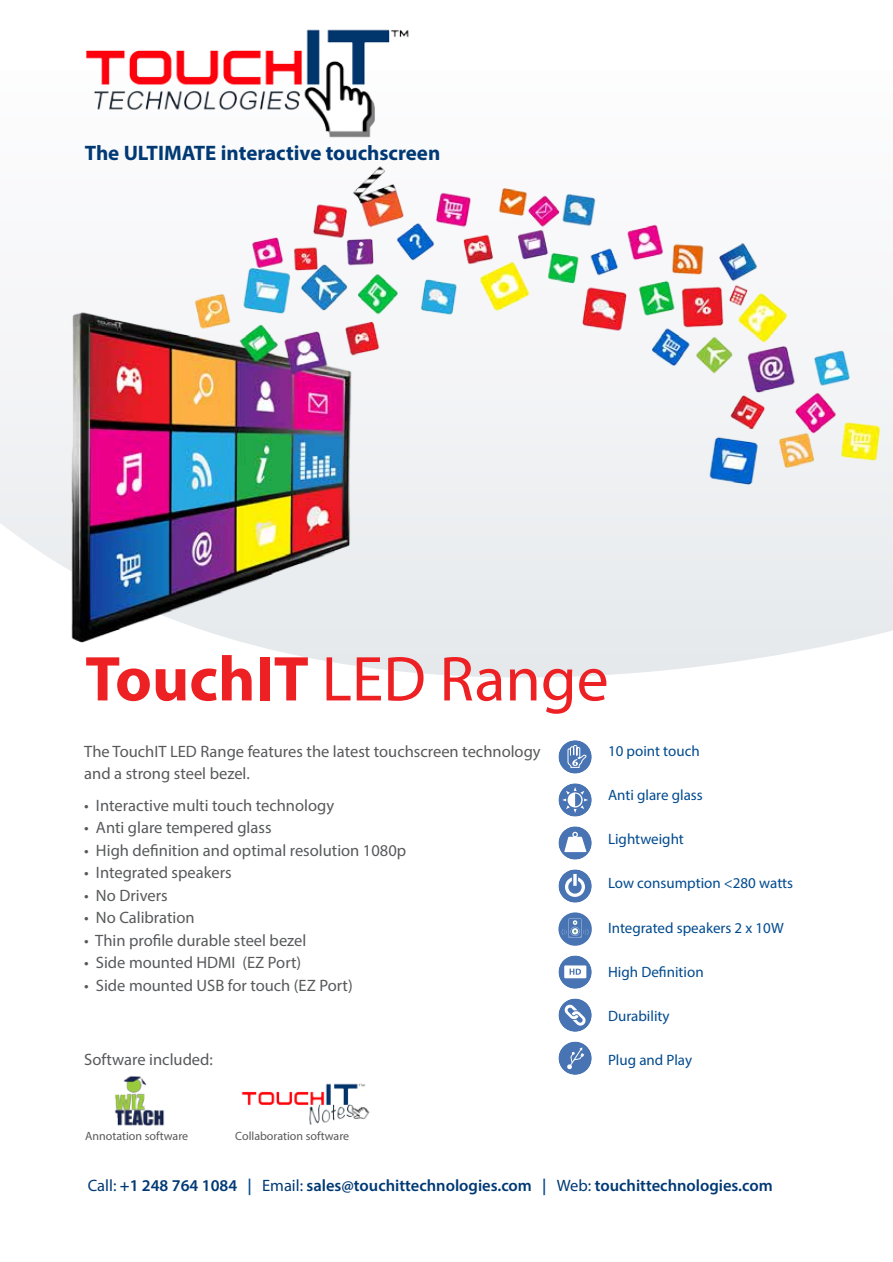
<style>
.page{position:relative;width:893px;height:1262px;background:#fff}
.page>*{position:absolute;margin:0;border:0;box-sizing:border-box;transform-origin:0 0}
.t1{font:63.9px "Myriad Pro";color:#ed2124}
.t2{font:700 21px "Myriad Pro";color:#003974}
.t3{font:16.5px/22.5px "Myriad Pro";color:#58595b}
.t4{font:600 16.5px "Myriad Pro";color:#003974}
.t5{font:15px "Myriad Pro";color:#004a8f}
.t6{font:12px "Myriad Pro";color:#58595b}
.s1{font-weight:700}
.s2{font-weight:400}
.s3{color:#004a8f}
</style>
<div class="page">
<svg style="left:0;top:349px;width:769px;height:328px"></svg>
<svg style="left:558px;top:740px;width:33px;height:33px"></svg>
<svg style="left:558px;top:783px;width:33px;height:33px"></svg>
<svg style="left:558px;top:869px;width:33px;height:33px"></svg>
<svg style="left:558px;top:912px;width:33px;height:33px"></svg>
<svg style="left:558px;top:955px;width:33px;height:33px"></svg>
<svg style="left:558px;top:998px;width:33px;height:33px"></svg>
<svg style="left:558px;top:1041px;width:33px;height:33px"></svg>
<svg style="left:558px;top:826px;width:33px;height:33px"></svg>
<img style="left:86px;top:29px;width:323px;height:109px">
<img style="left:241px;top:1083px;width:129px;height:42px">
<img style="left:114px;top:1076px;width:51px;height:50px">
<img style="left:65px;top:166px;width:827px;height:490px">
<p class="t2" style="left:85px;top:139px;width:357px">The ULTIMATE interactive touchscreen</p>
<h1 class="t1" style="left:85px;top:639px;width:525px"><span class="s1">TouchIT</span> LED Range</h1>
<p class="t3" style="left:84px;top:739px;width:458px">The TouchIT LED Range features the latest touchscreen technology and a strong steel bezel.</p>
<p class="t3" style="left:84px;top:793px;width:251px">• Interactive multi touch technology</p>
<p class="t3" style="left:84px;top:816px;width:189px">• Anti glare tempered glass</p>
<p class="t3" style="left:84px;top:839px;width:323px">• High definition and optimal resolution 1080p</p>
<p class="t3" style="left:84px;top:861px;width:149px">• Integrated speakers</p>
<p class="t3" style="left:84px;top:884px;width:85px">• No Drivers</p>
<p class="t3" style="left:84px;top:906px;width:112px">• No Calibration</p>
<p class="t3" style="left:84px;top:929px;width:223px">• Thin profile durable steel bezel</p>
<p class="t3" style="left:84px;top:951px;width:218px">• Side mounted HDMI (EZ Port)</p>
<p class="t3" style="left:84px;top:974px;width:270px">• Side mounted USB for touch (EZ Port)</p>
<p class="t5" style="left:608px;top:742px;width:93px">10 point touch</p>
<p class="t5" style="left:608px;top:786px;width:96px">Anti glare glass</p>
<p class="t5" style="left:608px;top:830px;width:77px">Lightweight</p>
<p class="t5" style="left:608px;top:874px;width:187px">Low consumption &lt;280 watts</p>
<p class="t5" style="left:608px;top:918px;width:177px">Integrated speakers 2 x 10W</p>
<p class="t5" style="left:608px;top:962px;width:97px">High Definition</p>
<p class="t5" style="left:608px;top:1006px;width:63px">Durability</p>
<p class="t5" style="left:608px;top:1050px;width:86px">Plug and Play</p>
<p class="t3" style="left:84px;top:1047px;width:130px">Software included:</p>
<p class="t6" style="left:85px;top:1128px;width:104px">Annotation software</p>
<p class="t6" style="left:235px;top:1128px;width:115px">Collaboration software</p>
<p class="t4" style="left:88px;top:1175px;width:686px"><span class="s2">Call:</span> +1 248 764 1084 <span class="s3">|</span> <span class="s2">Email:</span> sales@touchittechnologies.com <span class="s3">|</span> <span class="s2">Web:</span> touchittechnologies.com</p>
</div>
